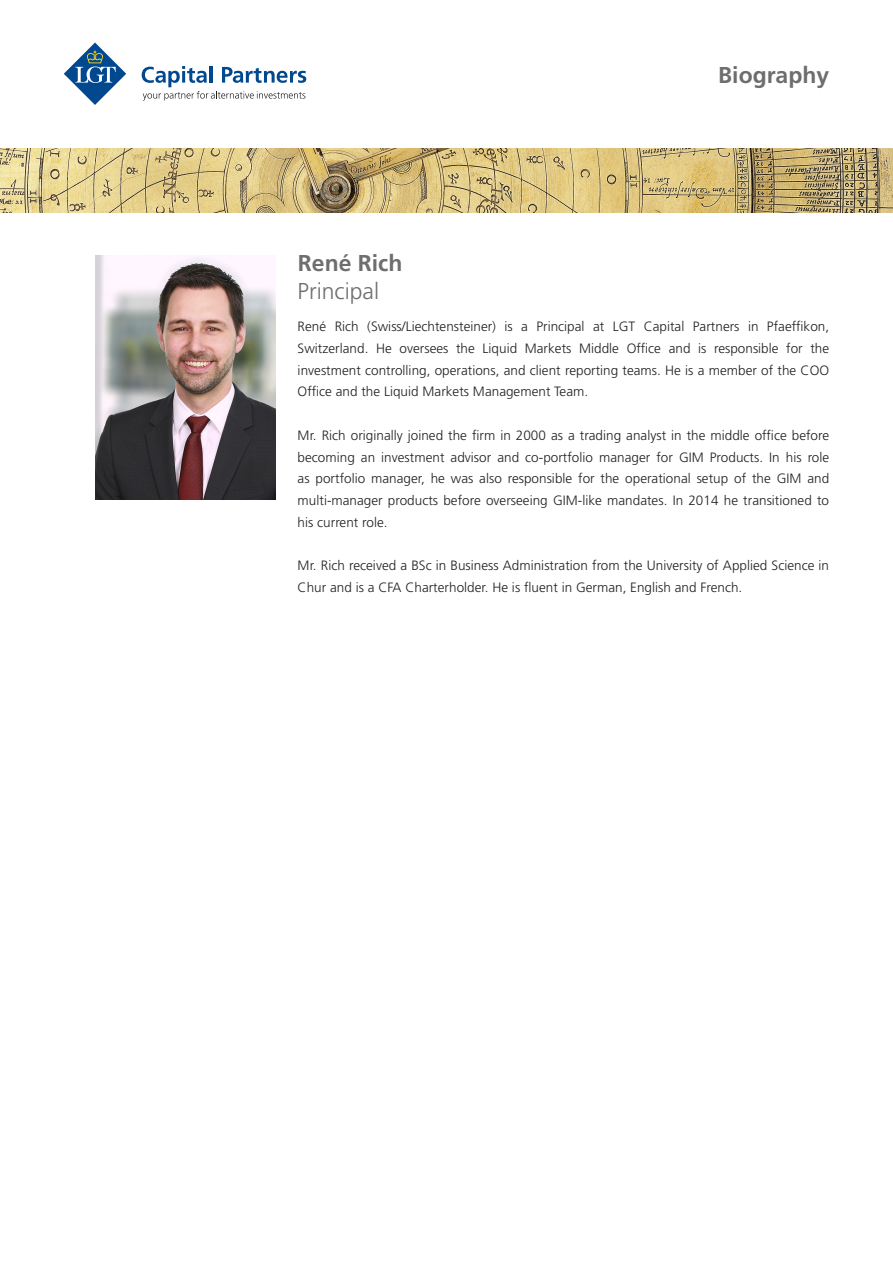
<style>
.page{position:relative;width:893px;height:1263px;background:#fff}
.page>*{position:absolute;margin:0;border:0;box-sizing:border-box;transform-origin:0 0}
.Header_1{font:700 22.95px "Frutiger LT Std";color:#6e6e6e}
.Header_2{font:300 22.95px "Frutiger LT Std";color:#6e6e6e}
.Fliesstext{font:300 13.5px/21.8px "Frutiger LT Std";color:#231f20;text-align:justify}
</style>
<div class="page">
<svg style="left:64px;top:43px;width:62px;height:62px"></svg>
<svg style="left:142px;top:66px;width:164px;height:35px"></svg>
<img style="left:0;top:149px;width:893px;height:64px">
<img style="left:96px;top:255px;width:180px;height:244px">
<p class="Header_1" style="left:298px;top:250px;width:106px">René Rich</p>
<p class="Header_2" style="left:298px;top:278px;width:83px">Principal</p>
<p class="Header_1" style="left:718px;top:62px;width:112px">Biography</p>
<p class="Fliesstext" style="left:298px;top:316px;width:533px">René Rich (Swiss/Liechtensteiner) is a Principal at LGT Capital Partners in Pfaeffikon, Switzerland. He oversees the Liquid Markets Middle Office and is responsible for the investment controlling, operations, and client reporting teams. He is a member of the COO Office and the Liquid Markets Management Team.</p>
<p class="Fliesstext" style="left:298px;top:425px;width:533px">Mr. Rich originally joined the firm in 2000 as a trading analyst in the middle office before becoming an investment advisor and co-portfolio manager for GIM Products. In his role as portfolio manager, he was also responsible for the operational setup of the GIM and multi-manager products before overseeing GIM-like mandates. In 2014 he transitioned to his current role.</p>
<p class="Fliesstext" style="left:298px;top:555px;width:533px">Mr. Rich received a BSc in Business Administration from the University of Applied Science in<br>Chur and is a CFA Charterholder. He is fluent in German, English and French.</p>
</div>
